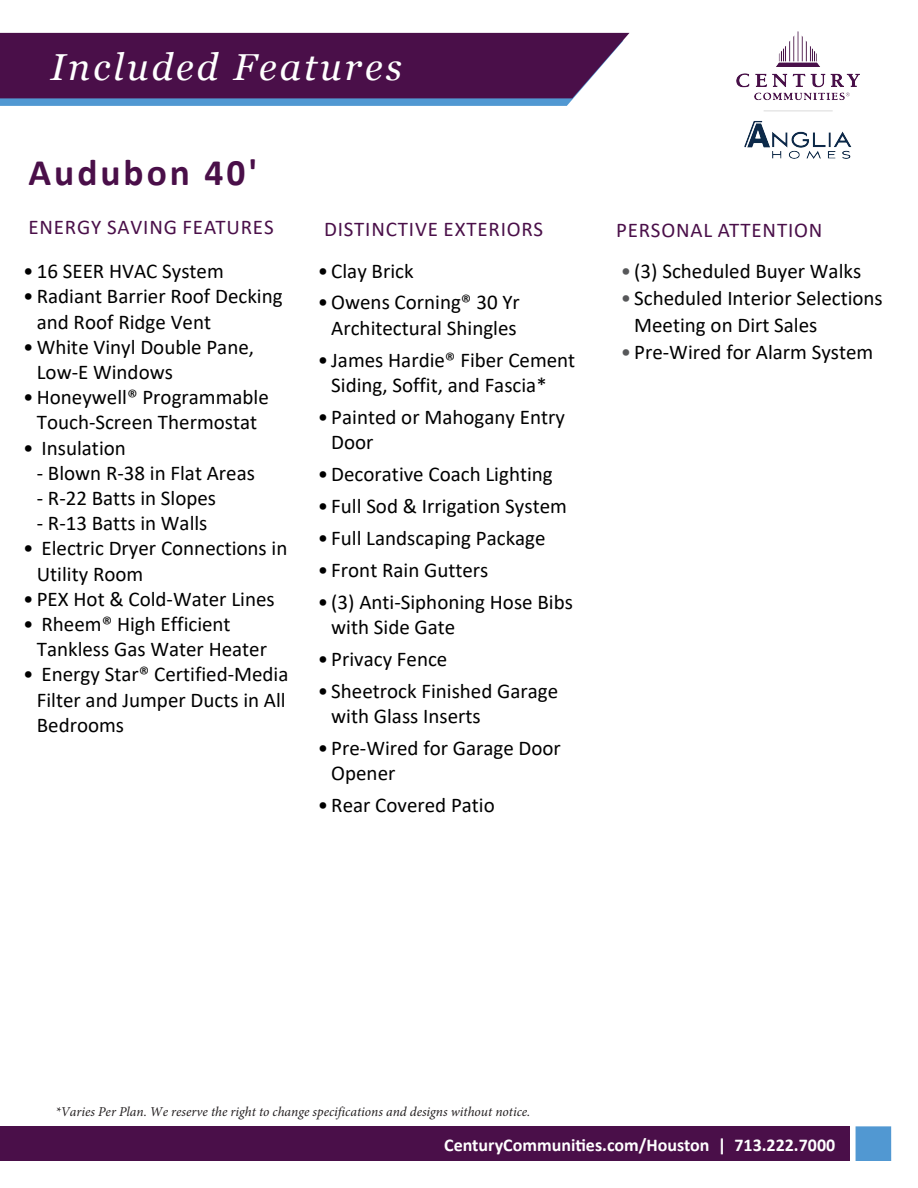
<style>
.page{position:relative;width:918px;height:1188px;background:#fff}
.page>*{position:absolute;margin:0;border:0;box-sizing:border-box;transform-origin:0 0}
.t1{font:italic 37.5px "Georgia";letter-spacing:.08em;color:#fff}
.t2{font:700 37.5px "Calibri";letter-spacing:.08em;color:#4a0f49}
.t3{font:21px/25.2px "Calibri";color:#000}
.EDGE_-_features_subh{font:21px "Calibri";letter-spacing:.04em;color:#4a0f49}
.t4{font:700 18px "Calibri";color:#fff}
.t5{font:italic 13.5px "Minion Pro";color:#231f20}
.s1{color:#57585a}
</style>
<div class="page">
<svg style="left:0;top:33px;width:630px;height:73px;background:#53285f"></svg>
<div style="left:856px;top:1126px;width:35px;height:35px;background:#5198d2"></div>
<div style="left:0;top:1126px;width:850px;height:35px;background:#4a0f49"></div>
<img style="left:736px;top:32px;width:123px;height:126px">
<p class="t1" style="left:51px;top:40px;width:225px">Floor Plans</p>
<p class="t1" style="left:51px;top:44px;width:353px">Included Features</p>
<p class="t2" style="left:28px;top:146px;width:230px">Audubon 40'</p>
<p class="EDGE_-_features_subh" style="left:28px;top:213px;width:247px">ENERGY SAVING FEATURES</p>
<p class="t3" style="left:23px;top:258px;width:202px">• 16 SEER HVAC System</p>
<p class="t3" style="left:37px;top:283px;width:247px;text-indent:-14px">• Radiant Barrier Roof Decking and Roof Ridge Vent</p>
<p class="t3" style="left:37px;top:334px;width:219px;text-indent:-14px">•White Vinyl Double Pane,<br>Low-E Windows</p>
<p class="t3" style="left:23px;top:384px;width:247px;text-align:center">•Honeywell® Programmable<br>Touch-Screen Thermostat</p>
<p class="t3" style="left:23px;top:435px;width:104px">• Insulation</p>
<p class="t3" style="left:37px;top:460px;width:220px">- Blown R-38 in Flat Areas</p>
<p class="t3" style="left:37px;top:485px;width:181px">- R-22 Batts in Slopes</p>
<p class="t3" style="left:37px;top:510px;width:172px">- R-13 Batts in Walls</p>
<p class="t3" style="left:37px;top:535px;width:252px;text-indent:-14px">• Electric Dryer Connections in<br>Utility Room</p>
<p class="t3" style="left:23px;top:586px;width:253px">• PEX Hot &amp; Cold-Water Lines</p>
<p class="t3" style="left:37px;top:611px;width:232px;text-indent:-14px">• Rheem® High Efficient<br>Tankless Gas Water Heater</p>
<p class="t3" style="left:37px;top:661px;width:253px;text-indent:-14px">• Energy Star® Certified-Media<br>Filter and Jumper Ducts in All<br>Bedrooms</p>
<p class="EDGE_-_features_subh" style="left:324px;top:214px;width:221px">DISTINCTIVE EXTERIORS</p>
<p class="t3" style="left:318px;top:257px;width:97px">• Clay Brick</p>
<p class="t3" style="left:318px;top:289px;width:204px;text-align:center">•Owens Corning® 30 Yr<br>Architectural Shingles</p>
<p class="t3" style="left:331px;top:347px;width:246px;text-indent:-14px">• James Hardie® Fiber Cement<br>Siding, Soffit, and Fascia*</p>
<p class="t3" style="left:331px;top:404px;width:235px;text-indent:-14px">• Painted or Mahogany Entry<br>Door</p>
<p class="t3" style="left:318px;top:461px;width:237px">•Decorative Coach Lighting</p>
<p class="t3" style="left:318px;top:493px;width:251px">• Full Sod &amp; Irrigation System</p>
<p class="t3" style="left:318px;top:525px;width:229px">• Full Landscaping Package</p>
<p class="t3" style="left:318px;top:557px;width:172px">• Front Rain Gutters</p>
<p class="t3" style="left:331px;top:589px;width:243px;text-indent:-14px">• (3) Anti-Siphoning Hose Bibs with Side Gate</p>
<p class="t3" style="left:318px;top:646px;width:131px">• Privacy Fence</p>
<p class="t3" style="left:331px;top:678px;width:228px;text-indent:-14px">• Sheetrock Finished Garage with Glass Inserts</p>
<p class="t3" style="left:331px;top:735px;width:231px;text-indent:-14px">• Pre-Wired for Garage Door<br>Opener</p>
<p class="t3" style="left:318px;top:792px;width:179px">• Rear Covered Patio</p>
<p class="EDGE_-_features_subh" style="left:616px;top:216px;width:208px">PERSONAL ATTENTION</p>
<p class="t3" style="left:621px;top:258px;width:242px"><span class="s1">•</span> (3) Scheduled Buyer Walks</p>
<p class="t3" style="left:634px;top:284px;width:250px;line-height:27px;text-indent:-14px"><span class="s1">•</span> Scheduled Interior Selections<br>Meeting on Dirt Sales</p>
<p class="t3" style="left:621px;top:339px;width:254px"><span class="s1">•</span> Pre-Wired for Alarm System</p>
<p class="t5" style="left:56px;top:1102px;width:476px">*Varies Per Plan. We reserve the right to change specifications and designs without notice.</p>
<p class="t4" style="left:444px;top:1132px;width:393px">CenturyCommunities.com/Houston | 713.222.7000</p>
</div>
